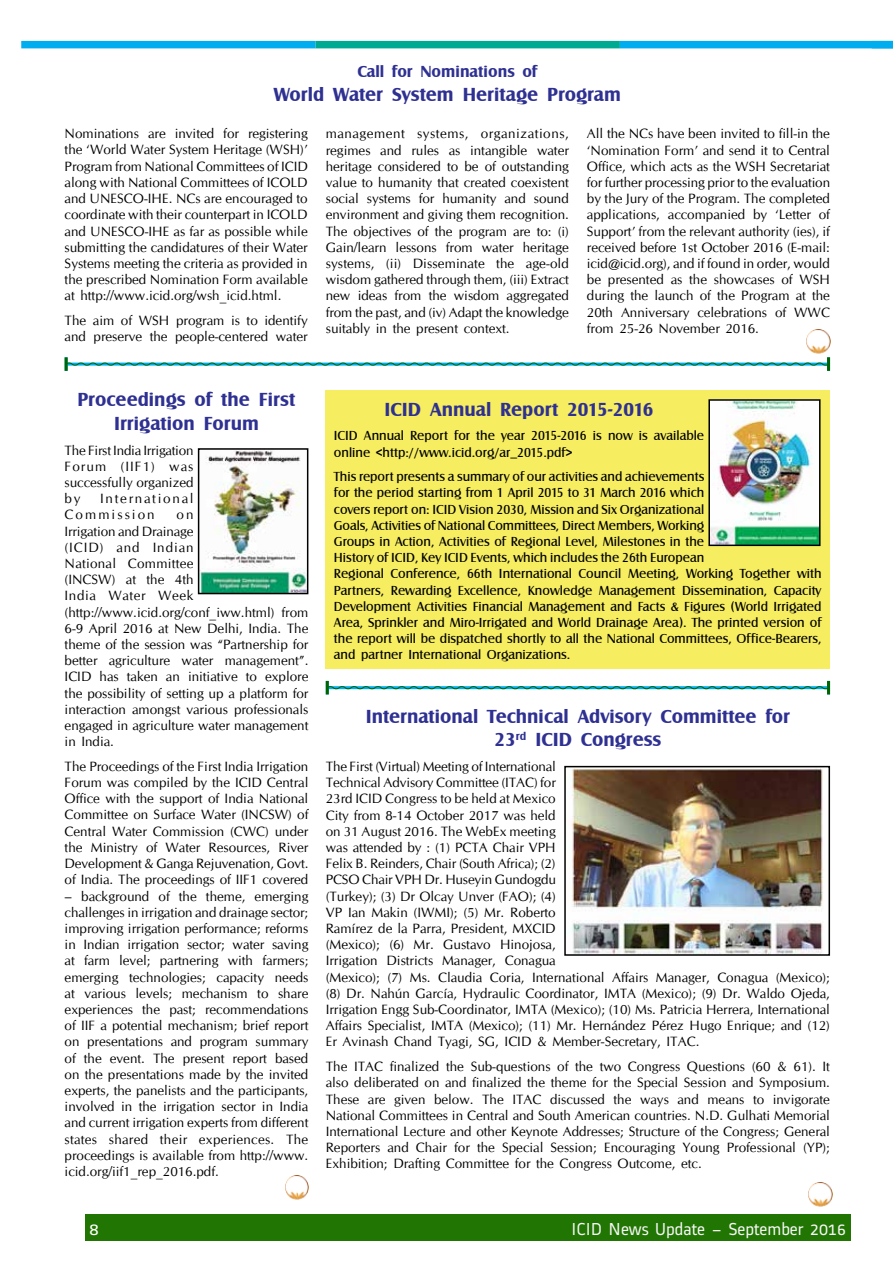
<style>
.page{position:relative;width:893px;height:1263px;background:#fff}
.page>*{position:absolute;margin:0;border:0;box-sizing:border-box;transform-origin:0 0}
.t1{font:700 19.5px/23.4px "Castle T";color:#2e3092;text-align:center}
.t2{font:18px "Alstom";color:#f7f7f7}
.t3{font:18px "Alstom";color:#fff;scale:1.1 1}
.t4{font:700 16.5px "Castle T";color:#2e3092}
.t5{font:13.5px/16.2px "CG Omega";color:#000;text-align:justify}
.t6{font:13.5px/16.2px "Castle T";color:#000}
.t7{font:13.5px/16.2px "CG Omega";letter-spacing:.13em;color:#000}
</style>
<div class="page">
<div style="left:85px;top:1214px;width:765px;height:27px;background:#217503"></div>
<div style="left:325px;top:390px;width:505px;height:279px;background:#f6ed60"></div>
<svg style="left:68px;top:362px;width:759px;height:4px;background:#35aab0"></svg>
<hr style="left:65px;top:357px;width:3px;height:14px;background:#006400">
<hr style="left:827px;top:357px;width:3px;height:14px;background:#006400">
<img style="left:807px;top:330px;width:23px;height:23px">
<img style="left:201px;top:451px;width:104px;height:140px">
<div style="left:198px;top:448px;width:110px;height:146px;border:2px solid #000"></div>
<img style="left:711px;top:402px;width:106px;height:141px">
<div style="left:708px;top:399px;width:112px;height:147px;border:2px solid #000"></div>
<img style="left:285px;top:1176px;width:23px;height:23px">
<svg style="left:326px;top:681px;width:504px;height:13px"></svg>
<img style="left:571px;top:769px;width:253px;height:184px">
<div style="left:564px;top:766px;width:266px;height:190px;border:2px solid #000"></div>
<img style="left:809px;top:1182px;width:23px;height:24px">
<div style="left:21px;top:41px;width:295px;height:7px;background:#00aeef"></div>
<div style="left:316px;top:41px;width:304px;height:7px;background:#00a991"></div>
<div style="left:620px;top:41px;width:273px;height:7px;background:#00aeef"></div>
<p class="t4" style="left:357px;top:63px;width:182px">Call for Nominations of</p>
<h1 class="t1" style="left:274px;top:83px;width:349px">World Water System Heritage Program</h1>
<p class="t5" style="left:587px;top:126px;width:245px">All the NCs have been invited to fill-in the ‘Nomination Form’ and send it to Central Office, which acts as the WSH Secretariat for further processing prior to the evaluation by the Jury of the Program. The completed applications, accompanied by ‘Letter of Support’ from the relevant authority (ies), if received before 1st October 2016 (E-mail: icid@icid.org), and if found in order, would be presented as the showcases of WSH during the launch of the Program at the 20th Anniversary celebrations of WWC from 25-26 November 2016.</p>
<p class="t5" style="left:65px;top:126px;width:245px">Nominations are invited for registering the ‘World Water System Heritage (WSH)’ Program from National Committees of ICID along with National Committees of ICOLD and UNESCO-IHE. NCs are encouraged to coordinate with their counterpart in ICOLD and UNESCO-IHE as far as possible while submitting the candidatures of their Water Systems meeting the criteria as provided in the prescribed Nomination Form available at http://www.icid.org/wsh_icid.html.</p>
<p class="t5" style="left:65px;top:312px;width:245px">The aim of WSH program is to identify and preserve the people-centered water</p>
<p class="t5" style="left:326px;top:126px;width:245px">management systems, organizations, regimes and rules as intangible water heritage considered to be of outstanding value to humanity that created coexistent social systems for humanity and sound environment and giving them recognition.<br>The objectives of the program are to: (i)<br>Gain/learn lessons from water heritage systems, (ii) Disseminate the age-old wisdom gathered through them, (iii) Extract new ideas from the wisdom aggregated from the past, and (iv) Adapt the knowledge suitably in the present context.</p>
<h1 class="t1" style="left:78px;top:388px;width:219px">Proceedings of the First<br>Irrigation Forum</h1>
<p class="t5" style="left:65px;top:442px;width:130px">The First India Irrigation Forum (IIF1) was successfully organized by</p>
<p class="t7" style="left:65px;top:491px;width:130px;text-indent:35px">International<br>Commission</p>
<p class="t5" style="left:65px;top:507px;width:245px;text-align:left;text-indent:112px">on<br>Irrigation and Drainage<br>(ICID) and Indian<br>National Committee<br>(INCSW) at the 4th<br>India Water Week (http://www.icid.org/conf_iww.html) from<br>6-9 April 2016 at New Delhi, India. The theme of the session was “Partnership for better agriculture water management”.<br>ICID has taken an initiative to explore the possibility of setting up a platform for interaction amongst various professionals engaged in agriculture water management in India.</p>
<p class="t5" style="left:65px;top:758px;width:245px">The Proceedings of the First India Irrigation Forum was compiled by the ICID Central Office with the support of India National Committee on Surface Water (INCSW) of Central Water Commission (CWC) under the Ministry of Water Resources, River Development &amp; Ganga Rejuvenation, Govt. of India. The proceedings of IIF1 covered</p>
<p class="t5" style="left:65px;top:888px;width:245px">– background of the theme, emerging challenges in irrigation and drainage sector; improving irrigation performance; reforms in Indian irrigation sector; water saving at farm level; partnering with farmers; emerging technologies; capacity needs at various levels; mechanism to share experiences the past; recommendations of IIF a potential mechanism; brief report on presentations and program summary of the event. The present report based on the presentations made by the invited experts, the panelists and the participants, involved in the irrigation sector in India and current irrigation experts from different states shared their experiences. The proceedings is available from http://www. icid.org/iif1_rep_2016.pdf.</p>
<h1 class="t1" style="left:385px;top:397px;width:270px">ICID Annual Report 2015-2016</h1>
<p class="t6" style="left:334px;top:428px;width:372px">ICID Annual Report for the year 2015-2016 is now is available online &lt;http://www.icid.org/ar_2015.pdf&gt;</p>
<p class="t6" style="left:334px;top:469px;width:489px">This report presents a summary of our activities and achievements<br>for the period starting from 1 April 2015 to 31 March 2016 which<br>covers report on: ICID Vision 2030, Mission and Six Organizational<br>Goals, Activities of National Committees, Direct Members, Working<br>Groups in Action, Activities of Regional Level, Milestones in the<br>History of ICID, Key ICID Events, which includes the 26th European<br>Regional Conference, 66th International Council Meeting, Working Together with Partners, Rewarding Excellence, Knowledge Management Dissemination, Capacity Development Activities Financial Management and Facts &amp; Figures (World Irrigated Area, Sprinkler and Miro-Irrigated and World Drainage Area). The printed version of the report will be dispatched shortly to all the National Committees, Office-Bearers, and partner International Organizations.</p>
<h1 class="t1" style="left:366px;top:705px;width:426px">International Technical Advisory Committee for<br>23<sup>rd</sup> ICID Congress</h1>
<p class="t5" style="left:326px;top:758px;width:506px;text-align:left">The First (Virtual) Meeting of International<br>Technical Advisory Committee (ITAC) for<br>23rd ICID Congress to be held at Mexico<br>City from 8-14 October 2017 was held<br>on 31 August 2016. The WebEx meeting<br>was attended by : (1) PCTA Chair VPH<br>Felix B. Reinders, Chair (South Africa); (2)<br>PCSO Chair VPH Dr. Huseyin Gundogdu<br>(Turkey); (3) Dr Olcay Unver (FAO); (4)<br>VP Ian Makin (IWMI); (5) Mr. Roberto<br>Ramírez de la Parra, President, MXCID<br>(Mexico); (6) Mr. Gustavo Hinojosa,<br>Irrigation Districts Manager, Conagua<br>(Mexico); (7) Ms. Claudia Coria, International Affairs Manager, Conagua (Mexico); (8) Dr. Nahún García, Hydraulic Coordinator, IMTA (Mexico); (9) Dr. Waldo Ojeda, Irrigation Engg Sub-Coordinator, IMTA (Mexico); (10) Ms. Patricia Herrera, International Affairs Specialist, IMTA (Mexico); (11) Mr. Hernández Pérez Hugo Enrique; and (12)<br>Er Avinash Chand Tyagi, SG, ICID &amp; Member-Secretary, ITAC.</p>
<p class="t5" style="left:326px;top:1058px;width:506px">The ITAC finalized the Sub-questions of the two Congress Questions (60 &amp; 61). It also deliberated on and finalized the theme for the Special Session and Symposium.<br>These are given below. The ITAC discussed the ways and means to invigorate National Committees in Central and South American countries. N.D. Gulhati Memorial International Lecture and other Keynote Addresses; Structure of the Congress; General Reporters and Chair for the Special Session; Encouraging Young Professional (YP); Exhibition; Drafting Committee for the Congress Outcome, etc.</p>
<h2 class="t3" style="left:89px;top:1217px;width:11px">8</h2>
<h2 class="t2" style="left:571px;top:1217px;width:276px">ICID News Update – September 2016</h2>
</div>
